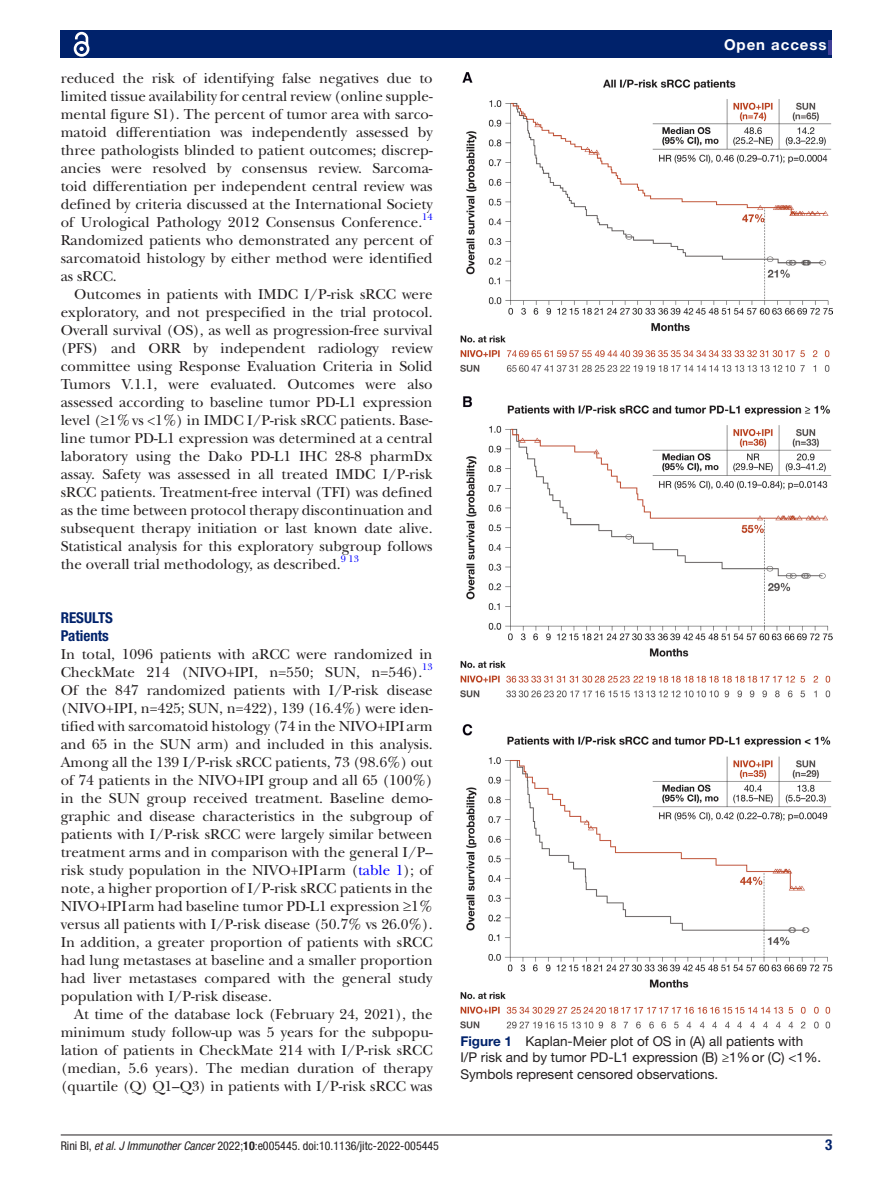
<style>
.page{position:relative;width:893px;height:1191px;background:#fff}
.page>*{position:absolute;margin:0;border:0;box-sizing:border-box;transform-origin:0 0}
.t1{font:15px/18px "New Baskerville";color:#231f20;text-align:justify}
.t2{font:700 condensed 15px/18px "Helvetica Neue LT Std";color:#00226b}
.t3{font:700 15px "Helvetica Neue LT Std";letter-spacing:.065em;color:#fff}
.t4{font:13.5px/16.2px "Helvetica Neue LT Std";color:#231f20}
.t5{font:condensed 12px "Helvetica Neue LT Std";color:#231f20}
.t6{font:9.9px "New Baskerville";color:#00f}
.s1{color:#00f}
.s2{font-weight:700;color:#00226b}
.s3{font-style:italic}
.s4{font-weight:700}
</style>
<div class="page">
<hr style="left:61px;top:1134px;width:771px;height:1px;background:#231f20">
<div style="left:61px;top:31px;width:771px;height:27px;background:#00226b"></div>
<hr style="left:828px;top:40px;width:4px;height:15px;background:#414099">
<svg style="left:73px;top:31px;width:17px;height:26px"></svg>
<img style="left:460px;top:73px;width:372px;height:955px">
<p class="t1" style="left:61px;top:69px;width:373px">reduced the risk of identifying false negatives due to limited tissue availability for central review (online supple&shy;mental figure S1). The percent of tumor area with sarco&shy;matoid differentiation was independently assessed by three pathologists blinded to patient outcomes; discrep&shy;ancies were resolved by consensus review. Sarcoma&shy;toid differentiation per independent central review was defined by criteria discussed at the International Society of Urological Pathology 2012 Consensus Conference.</p>
<p class="t6" style="left:422px;top:211px;width:12px">14</p>
<p class="t1" style="left:61px;top:231px;width:373px">Randomized patients who demonstrated any percent of sarcomatoid histology by either method were identified as sRCC.</p>
<p class="t1" style="left:61px;top:285px;width:373px;text-indent:14px">Outcomes in patients with IMDC I/P-risk sRCC were exploratory, and not prespecified in the trial protocol.<br>Overall survival (OS), as well as progression-free survival (PFS) and ORR by independent radiology review committee using Response Evaluation Criteria in Solid Tumors V.1.1, were evaluated. Outcomes were also assessed according to baseline tumor PD-L1 expression level (≥1%vs &lt;1%) in IMDC I/P-risk sRCC patients. Base&shy;line tumor PD-L1 expression was determined at a central laboratory using the Dako PD-L1 IHC 28-8 pharmDx assay. Safety was assessed in all treated IMDC I/P-risk sRCC patients. Treatment-free interval (TFI) was defined as the time between protocol therapy discontinuation and subsequent therapy initiation or last known date alive.<br>Statistical analysis for this exploratory subgroup follows the overall trial methodology, as described.</p>
<p class="t6" style="left:341px;top:553px;width:20px">9 13</p>
<p class="t2" style="left:61px;top:608px;width:54px">RESULTS<br>Patients</p>
<p class="t1" style="left:61px;top:645px;width:373px">In total, 1096 patients with aRCC were randomized in<br>CheckMate 214 (NIVO+IPI, n=550; SUN, n=546).</p>
<p class="t6" style="left:422px;top:661px;width:12px">13</p>
<p class="t1" style="left:61px;top:681px;width:373px">Of the 847 randomized patients with I/P-risk disease (NIVO+IPI, n=425; SUN, n=422), 139 (16.4%) were iden&shy;tified with sarcomatoid histology (74 in the NIVO+IPI arm and 65 in the SUN arm) and included in this analysis.<br>Among all the 139 I/P-risk sRCC patients, 73 (98.6%) out of 74 patients in the NIVO+IPI group and all 65 (100%) in the SUN group received treatment. Baseline demo&shy;graphic and disease characteristics in the subgroup of patients with I/P-risk sRCC were largely similar between treatment arms and in comparison with the general I/P-- risk study population in the NIVO+IPI arm (<span class="s1">table 1</span>); of note, a higher proportion of I/P-risk sRCC patients in the NIVO+IPI arm had baseline tumor PD-L1 expression ≥1% versus all patients with I/P-risk disease (50.7% vs 26.0%).<br>In addition, a greater proportion of patients with sRCC had lung metastases at baseline and a smaller proportion had liver metastases compared with the general study population with I/P-risk disease.</p>
<p class="t1" style="left:61px;top:1005px;width:373px;text-indent:14px">At time of the database lock (February 24, 2021), the minimum study follow-up was 5 years for the subpopu&shy;lation of patients in CheckMate 214 with I/P-risk sRCC (median, 5.6 years). The median duration of therapy (quartile (Q) Q1–Q3) in patients with I/P-risk sRCC was</p>
<p class="t3" style="left:724px;top:35px;width:104px">Open access</p>
<p class="t4" style="left:460px;top:1033px;width:362px"><span class="s2">Figure 1</span> Kaplan-Meier plot of OS in (A) all patients with<br>I/P risk and by tumor PD-L1 expression (B) ≥1%or (C) &lt;1%.<br>Symbols represent censored observations.</p>
<p class="t5" style="left:61px;top:1138px;width:380px">Rini BI, <span class="s3">et al</span>. <span class="s3">J Immunother Cancer</span> 2022;<span class="s4">10</span>:e005445. doi:10.1136/jitc-2022-005445</p>
<p class="t2" style="left:825px;top:1135px;width:9px">3</p>
</div>
